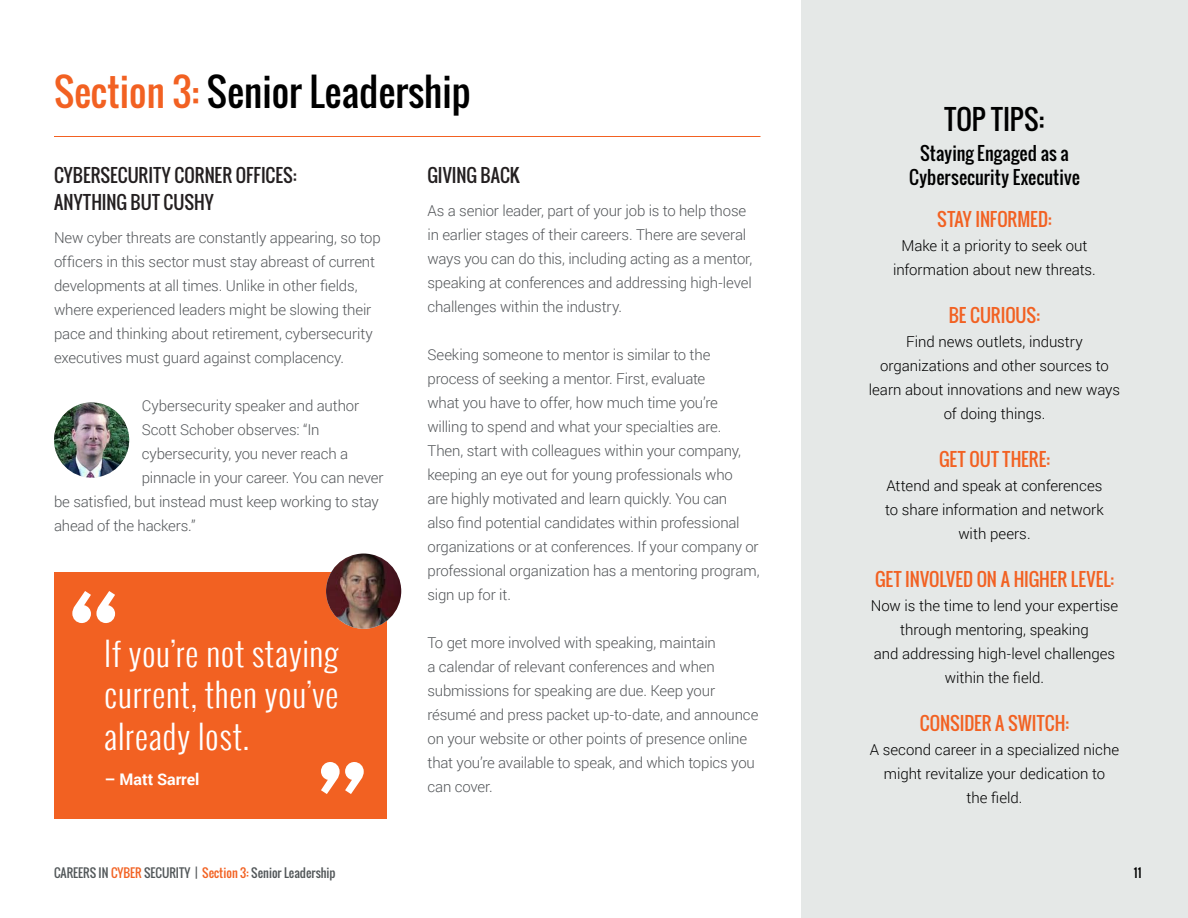
<style>
.page{position:relative;width:1188px;height:918px;background:#fff}
.page>*{position:absolute;margin:0;border:0;box-sizing:border-box;transform-origin:0 0}
.t1{font:37.5px "Oswald";color:#000}
.t2{font:300 33px/41.4px "Oswald";letter-spacing:.02em;color:#fff;text-align:justify}
.t3{font:27px "Oswald";letter-spacing:.01em;color:#000}
.t4{font:18px "Oswald";color:#f26122}
.t5{font:18px/27px "Oswald";letter-spacing:.005em;color:#231f20}
.t6{font:18px/24px "Oswald";letter-spacing:.01em;color:#000;text-align:center}
.t7{font:700 16.05px "Roboto";color:#fff}
.t8{font:300 15px/24px "Roboto";letter-spacing:-.01em;color:#54575a}
.t9{font:300 15px/24px "Roboto";color:#000;text-align:center}
.t10{font:12px "Oswald";color:#525759}
.t11{font:12px "Oswald";color:#000}
.s1{color:#f26122}
.s2{color:#f26223}
</style>
<div class="page">
<div style="left:801px;top:0;width:387px;height:918px;background:#e5e8e7"></div>
<hr style="left:54px;top:136px;width:706px;height:1px;background:#f26122">
<div style="left:54px;top:572px;width:333px;height:247px;background:#f26122"></div>
<svg style="left:72px;top:591px;width:43px;height:32px"></svg>
<svg style="left:321px;top:762px;width:43px;height:32px"></svg>
<img style="left:54px;top:402px;width:75px;height:76px;border-radius:38px">
<img style="left:326px;top:554px;width:75px;height:75px;border-radius:38px">
<h1 class="t1" style="left:54px;top:64px;width:418px"><span class="s1">Section 3:</span> Senior Leadership</h1>
<p class="t5" style="left:54px;top:162px;width:244px">CYBERSECURITY CORNER OFFICES:<br>ANYTHING BUT CUSHY</p>
<p class="t8" style="left:54px;top:225px;width:328px">New cyber threats are constantly appearing, so top officers in this sector must stay abreast of current developments at all times. Unlike in other fields, where experienced leaders might be slowing their pace and thinking about retirement, cybersecurity executives must guard against complacency.</p>
<p class="t8" style="left:142px;top:393px;width:219px">Cybersecurity speaker and author</p>
<p class="t8" style="left:142px;top:417px;width:179px">Scott Schober observes: “In</p>
<p class="t8" style="left:142px;top:441px;width:208px">cybersecurity, you never reach a</p>
<p class="t8" style="left:142px;top:465px;width:243px">pinnacle in your career. You can never</p>
<p class="t8" style="left:54px;top:489px;width:326px">be satisfied, but instead must keep working to stay</p>
<p class="t8" style="left:54px;top:513px;width:143px">ahead of the hackers.”</p>
<h2 class="t2" style="left:104px;top:632px;width:236px">If you’re not staying current, then you’ve already lost.</h2>
<p class="t7" style="left:105px;top:768px;width:96px">– Matt Sarrel</p>
<p class="t10" style="left:54px;top:864px;width:283px">CAREERS IN <span class="s2">CYBER</span> SECURITY | <span class="s2">Section 3:</span> Senior Leadership</p>
<p class="t5" style="left:428px;top:162px;width:94px">GIVING BACK</p>
<p class="t8" style="left:428px;top:198px;width:326px">As a senior leader, part of your job is to help those in earlier stages of their careers. There are several ways you can do this, including acting as a mentor, speaking at conferences and addressing high-level challenges within the industry.</p>
<p class="t8" style="left:428px;top:342px;width:334px">Seeking someone to mentor is similar to the process of seeking a mentor. First, evaluate<br>what you have to offer, how much time you’re willing to spend and what your specialties are.<br>Then, start with colleagues within your company, keeping an eye out for young professionals who<br>are highly motivated and learn quickly. You can<br>also find potential candidates within professional organizations or at conferences. If your company or professional organization has a mentoring program, sign up for it.</p>
<p class="t8" style="left:428px;top:630px;width:332px">To get more involved with speaking, maintain<br>a calendar of relevant conferences and when submissions for speaking are due. Keep your résumé and press packet up-to-date, and announce on your website or other points of presence online that you’re available to speak, and which topics you can cover.</p>
<h3 class="t3" style="left:945px;top:99px;width:101px">TOP TIPS:</h3>
<p class="t6" style="left:909px;top:141px;width:172px">Staying Engaged as a<br>Cybersecurity Executive</p>
<p class="t4" style="left:937px;top:206px;width:116px">STAY INFORMED:</p>
<p class="t9" style="left:893px;top:233px;width:204px">Make it a priority to seek out information about new threats.</p>
<p class="t4" style="left:949px;top:302px;width:93px">BE CURIOUS:</p>
<p class="t9" style="left:869px;top:329px;width:253px">Find news outlets, industry organizations and other sources to learn about innovations and new ways of doing things.</p>
<p class="t4" style="left:939px;top:446px;width:112px">GET OUT THERE:</p>
<p class="t9" style="left:885px;top:473px;width:220px">Attend and speak at conferences to share information and network with peers.</p>
<p class="t4" style="left:875px;top:566px;width:240px">GET INVOLVED ON A HIGHER LEVEL:</p>
<p class="t9" style="left:871px;top:593px;width:249px">Now is the time to lend your expertise through mentoring, speaking<br>and addressing high-level challenges within the field.</p>
<p class="t4" style="left:920px;top:710px;width:151px">CONSIDER A SWITCH:</p>
<p class="t9" style="left:870px;top:737px;width:251px">A second career in a specialized niche might revitalize your dedication to<br>the field.</p>
<p class="t11" style="left:1134px;top:864px;width:9px">11</p>
</div>
